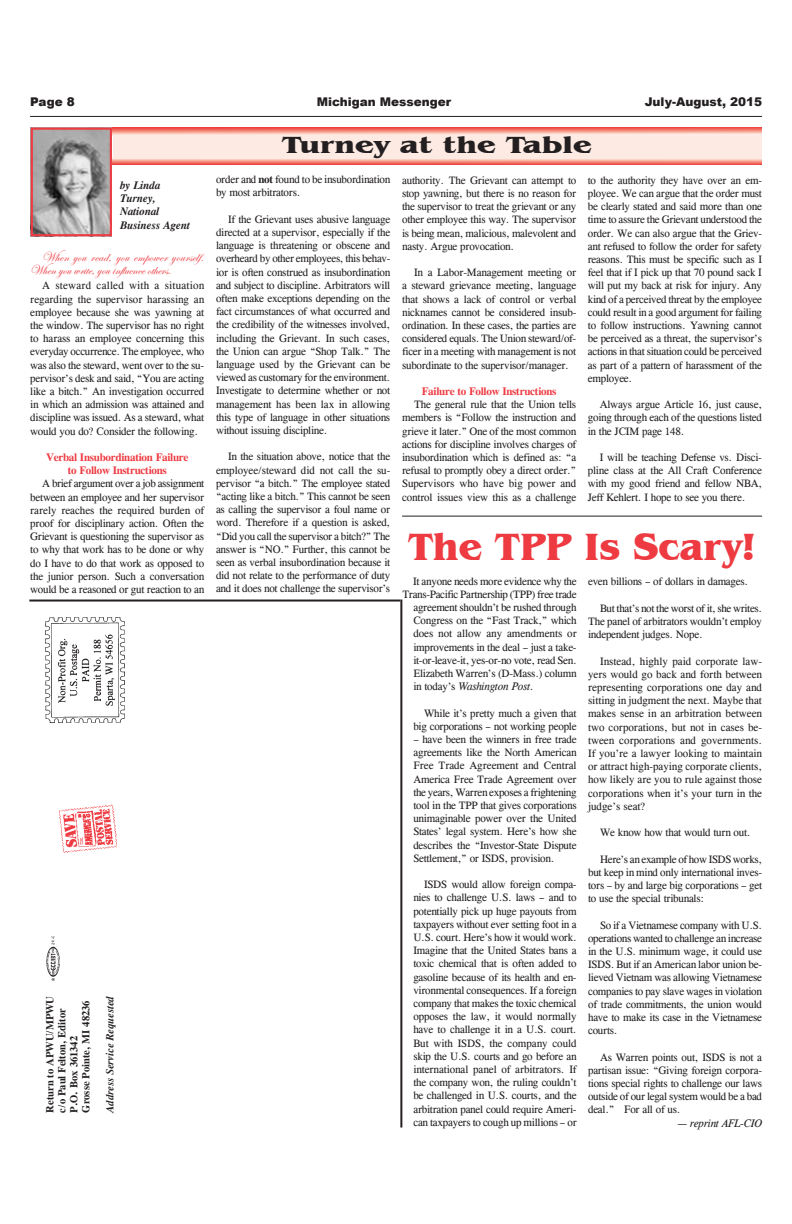
<style>
.page{position:relative;width:792px;height:1224px;background:#fff}
.page>*{position:absolute;margin:0;border:0;box-sizing:border-box;transform-origin:0 0}
.t1{font:700 39px "Benguiat IT Cby BT";color:#ee3a41}
.t2{font:700 24px "Benguiat IT Cby BT";color:#231f20;scale:1.3 1}
.t3{font:14px/13.2px "Edwardian Script ITC";letter-spacing:.01em;color:#ee3a41}
.t4{font:900 12px "Arial";color:#231f20}
.t5{font:11px/13.2px "CG Times";letter-spacing:-.02em;color:#231f20;text-align:justify}
.t6{font:700 11px/13.2px "CG Times";letter-spacing:-.02em;color:#ee3a41;text-align:center}
.t7{font:italic 11px "CG Times";letter-spacing:-.02em;color:#231f20}
.t8{font:italic 700 11px/13.2px "CG Times";color:#231f20}
.t9{font:11px "CG Times";color:#231f20}
.t10{font:700 10.5px/12px "CG Times";color:#231f20}
.t11{font:italic 700 10.5px "CG Times";color:#231f20}
.s1{font-weight:700}
.s2{font-style:normal}
</style>
<div class="page">
<hr style="left:29px;top:600px;width:371px;height:2px;background:#231f20">
<hr style="left:400px;top:600px;width:2px;height:528px;background:#231f20">
<img style="left:46px;top:618px;width:78px;height:105px">
<img style="left:46px;top:936px;width:14px;height:45px">
<hr style="left:30px;top:116px;width:732px;height:1px;background:#231f20">
<img style="left:59px;top:804px;width:58px;height:49px">
<img style="left:34px;top:131px;width:75px;height:102px">
<div style="left:31px;top:128px;width:81px;height:108px;border:2px solid #ee3a41"></div>
<hr style="left:402px;top:516px;width:360px;height:1px;background:#231f20">
<img style="left:113px;top:128px;width:649px;height:37px">
<div style="left:113px;top:135px;width:648px;height:23px;background:#fdeae3"></div>
<p class="t4" style="left:30px;top:93px;width:46px">Page 8</p>
<p class="t4" style="left:317px;top:93px;width:136px">Michigan Messenger</p>
<p class="t4" style="left:645px;top:93px;width:119px">July-August, 2015</p>
<h2 class="t2" style="left:282px;top:130px;width:240px">Turney at the Table</h2>
<p class="t8" style="left:120px;top:179px;width:72px">by Linda<br>Turney,<br>National<br>Business Agent</p>
<p class="t5" style="left:216px;top:173px;width:176px">order and <span class="s1">not</span> found to be insubordination by most arbitrators.</p>
<p class="t5" style="left:216px;top:212px;width:176px;text-indent:12px">If the Grievant uses abusive language directed at a supervisor, especially if the language is threatening or obscene and overheard by other employees, this behav&shy;ior is often construed as insubordination and subject to discipline. Arbitrators will often make exceptions depending on the fact circumstances of what occurred and the credibility of the witnesses involved, including the Grievant. In such cases, the Union can argue “Shop Talk.” The language used by the Grievant can be viewed as customary for the environment.<br>Investigate to determine whether or not management has been lax in allowing this type of language in other situations without issuing discipline.</p>
<p class="t5" style="left:216px;top:450px;width:176px;text-indent:12px">In the situation above, notice that the employee/steward did not call the su&shy;pervisor “a bitch.” The employee stated “acting like a bitch.” This cannot be seen as calling the supervisor a foul name or word. Therefore if a question is asked, “Did you call the supervisor a bitch?” The answer is “NO.” Further, this cannot be seen as verbal insubordination because it did not relate to the performance of duty and it does not challenge the supervisor’s</p>
<p class="t3" style="left:30px;top:250px;width:180px;text-indent:12px">When you read, you empower yourself.<br>When you write, you influence others.</p>
<p class="t5" style="left:30px;top:279px;width:176px;text-indent:12px">A steward called with a situation regarding the supervisor harassing an employee because she was yawning at the window. The supervisor has no right to harass an employee concerning this everyday occurrence. The employee, who was also the steward, went over to the su&shy;pervisor’s desk and said, “You are acting like a bitch.” An investigation occurred in which an admission was attained and discipline was issued. As a steward, what would you do? Consider the following.</p>
<p class="t6" style="left:46px;top:451px;width:144px">Verbal Insubordination Failure to Follow Instructions</p>
<p class="t5" style="left:30px;top:477px;width:175px;text-indent:12px">A brief argument over a job assignment between an employee and her supervisor rarely reaches the required burden of proof for disciplinary action. Often the Grievant is questioning the supervisor as to why that work has to be done or why do I have to do that work as opposed to the junior person. Such a conversation would be a reasoned or gut reaction to an</p>
<p class="t10" style="left:44px;top:1113px;width:118px;rotate:-90deg">Return to APWU/MPWU c/o Paul Felton, Editor<br>P.O. Box 361342<br>Grosse Pointe, MI 48236</p>
<p class="t11" style="left:103px;top:1113px;width:118px;rotate:-90deg">Address Service Requested</p>
<p class="t5" style="left:402px;top:174px;width:176px">authority. The Grievant can attempt to stop yawning, but there is no reason for the supervisor to treat the grievant or any other employee this way. The supervisor is being mean, malicious, malevolent and nasty. Argue provocation.</p>
<p class="t5" style="left:402px;top:266px;width:176px;text-indent:12px">In a Labor-Management meeting or a steward grievance meeting, language that shows a lack of control or verbal nicknames cannot be considered insub&shy;ordination. In these cases, the parties are considered equals. The Union steward/of&shy;ficer in a meeting with management is not subordinate to the supervisor/manager.</p>
<p class="t6" style="left:422px;top:385px;width:136px">Failure to Follow Instructions</p>
<p class="t5" style="left:402px;top:398px;width:176px;text-indent:12px">The general rule that the Union tells members is “Follow the instruction and grieve it later.” One of the most common actions for discipline involves charges of insubordination which is defined as: “a refusal to promptly obey a direct order.” Supervisors who have big power and control issues view this as a challenge</p>
<p class="t5" style="left:588px;top:174px;width:176px">to the authority they have over an em&shy;ployee. We can argue that the order must be clearly stated and said more than one time to assure the Grievant understood the order. We can also argue that the Griev&shy;ant refused to follow the order for safety reasons. This must be specific such as I feel that if I pick up that 70 pound sack I will put my back at risk for injury. Any kind of a perceived threat by the employee could result in a good argument for failing to follow instructions. Yawning cannot be perceived as a threat, the supervisor’s actions in that situation could be perceived as part of a pattern of harassment of the employee.</p>
<p class="t5" style="left:588px;top:398px;width:176px;text-indent:12px">Always argue Article 16, just cause, going through each of the questions listed in the JCIM page 148.</p>
<p class="t5" style="left:588px;top:451px;width:176px;text-indent:12px">I will be teaching Defense vs. Disci&shy;pline class at the All Craft Conference with my good friend and fellow NBA, Jeff Kehlert. I hope to see you there.</p>
<h1 class="t1" style="left:408px;top:523px;width:349px">The TPP Is Scary!</h1>
<p class="t5" style="left:413px;top:574px;width:165px">It anyone needs more evidence why the</p>
<p class="t5" style="left:402px;top:588px;width:176px">Trans-Pacific Partnership (TPP) free trade</p>
<p class="t5" style="left:413px;top:601px;width:165px">agreement shouldn’t be rushed through</p>
<p class="t5" style="left:413px;top:614px;width:165px">Congress on the “Fast Track,” which</p>
<p class="t9" style="left:413px;top:627px;width:165px">does not allow any amendments or</p>
<p class="t5" style="left:413px;top:640px;width:165px">improvements in the deal – just a take-</p>
<p class="t5" style="left:413px;top:654px;width:165px">it-or-leave-it, yes-or-no vote, read Sen.</p>
<p class="t5" style="left:413px;top:667px;width:165px">Elizabeth Warren’s (D-Mass.) column</p>
<p class="t7" style="left:413px;top:680px;width:122px"><span class="s2">in today’s</span> Washington Post<span class="s2">.</span></p>
<p class="t5" style="left:413px;top:706px;width:165px;text-align:right">While it’s pretty much a given that big corporations – not working people</p>
<p class="t5" style="left:413px;top:733px;width:165px">– have been the winners in free trade agreements like the North American Free Trade Agreement and Central America Free Trade Agreement over the years, Warren exposes a frightening tool in the TPP that gives corporations unimaginable power over the United States’ legal system. Here’s how she describes the “Investor-State Dispute Settlement,” or ISDS, provision.</p>
<p class="t5" style="left:413px;top:878px;width:165px;text-indent:11px">ISDS would allow foreign compa&shy;nies to challenge U.S. laws – and to potentially pick up huge payouts from taxpayers without ever setting foot in a U.S. court. Here’s how it would work.<br>Imagine that the United States bans a toxic chemical that is often added to gasoline because of its health and en&shy;vironmental consequences. If a foreign company that makes the toxic chemical opposes the law, it would normally have to challenge it in a U.S. court.<br>But with ISDS, the company could skip the U.S. courts and go before an international panel of arbitrators. If the company won, the ruling couldn’t be challenged in U.S. courts, and the arbitration panel could require Ameri&shy;can taxpayers to cough up millions – or</p>
<p class="t5" style="left:588px;top:575px;width:162px">even billions – of dollars in damages.</p>
<p class="t5" style="left:588px;top:602px;width:176px;text-indent:12px">But that’s not the worst of it, she writes.<br>The panel of arbitrators wouldn’t employ independent judges. Nope.</p>
<p class="t5" style="left:588px;top:654px;width:175px;text-indent:12px">Instead, highly paid corporate law&shy;yers would go back and forth between representing corporations one day and sitting in judgment the next. Maybe that makes sense in an arbitration between two corporations, but not in cases be&shy;tween corporations and governments.<br>If you’re a lawyer looking to maintain or attract high-paying corporate clients, how likely are you to rule against those corporations when it’s your turn in the judge’s seat?</p>
<p class="t5" style="left:600px;top:826px;width:152px">We know how that would turn out.</p>
<p class="t5" style="left:588px;top:852px;width:175px;text-indent:12px">Here’s an example of how ISDS works, but keep in mind only international inves&shy;tors – by and large big corporations – get to use the special tribunals:</p>
<p class="t5" style="left:588px;top:918px;width:175px;text-indent:12px">So if a Vietnamese company with U.S. operations wanted to challenge an increase in the U.S. minimum wage, it could use ISDS. But if an American labor union be&shy;lieved Vietnam was allowing Vietnamese companies to pay slave wages in violation of trade commitments, the union would have to make its case in the Vietnamese courts.</p>
<p class="t5" style="left:588px;top:1050px;width:176px;text-indent:12px">As Warren points out, ISDS is not a partisan issue: “Giving foreign corpora&shy;tions special rights to challenge our laws outside of our legal system would be a bad deal.” For all of us.</p>
<p class="t7" style="left:677px;top:1117px;width:86px">— reprint AFL-CIO</p>
</div>
